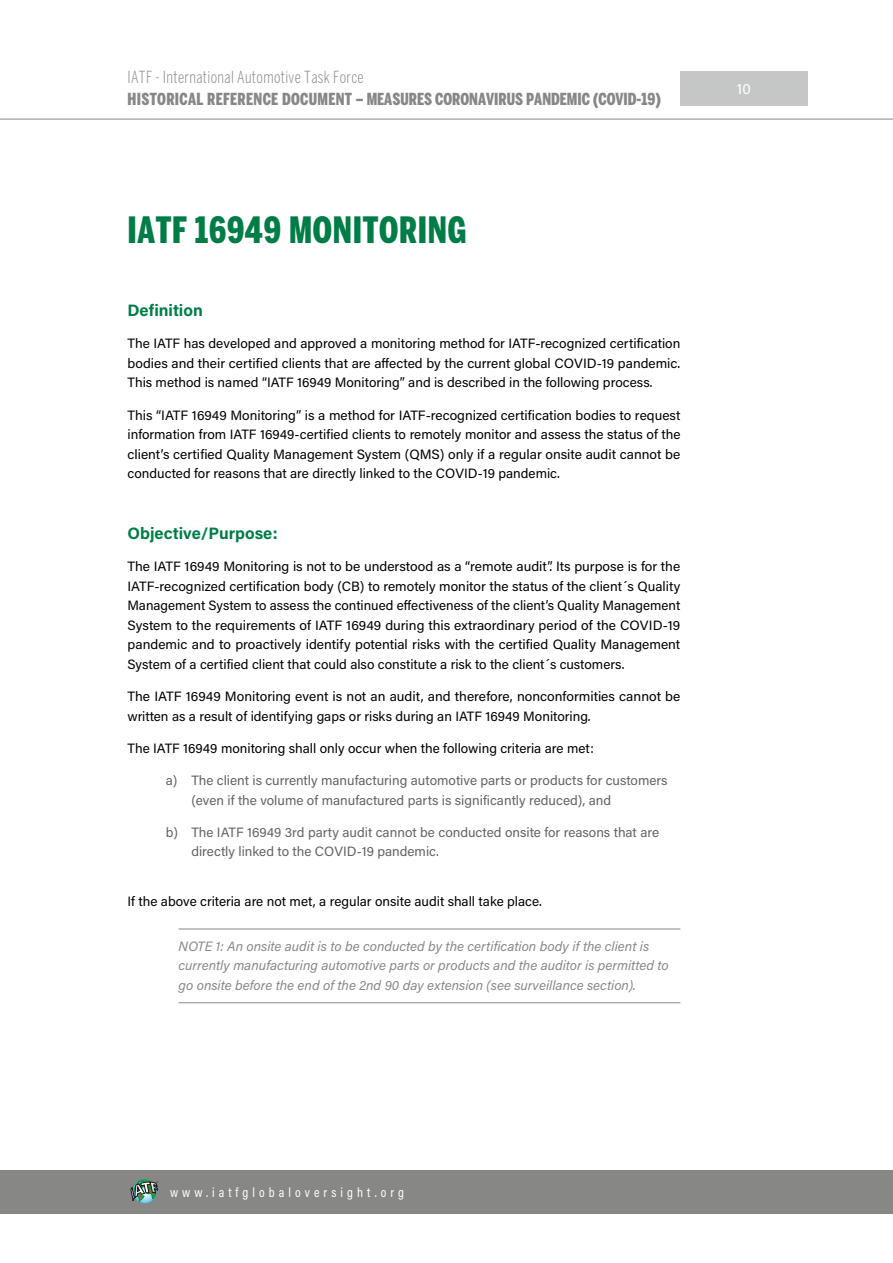
<style>
.page{position:relative;width:893px;height:1263px;background:#fff}
.page>*{position:absolute;margin:0;border:0;box-sizing:border-box;transform-origin:0 0}
.t1{font:900 extra-condensed 36px "Benton Sans";letter-spacing:.02em;color:#007d47}
.t2{font:900 extra-condensed 16.5px "Benton Sans";color:#878786}
.t3{font:300 extra-condensed 16.5px "Benton Sans";letter-spacing:.02em;color:#878786}
.t4{font:700 16.5px "Acumin Pro";color:#007d47}
.t5{font:15px "Acumin Pro";color:#fff}
.t6{font:13.5px/19.5px "Acumin Pro";color:#000;text-align:justify}
.t7{font:13.5px/19.5px "Acumin Pro";color:#636362}
.t8{font:italic 13.5px/19.5px "Acumin Pro";color:#878786}
.t9{font:13.5px "Acumin Pro Cond";letter-spacing:.3em;color:#fff}
.t10{font:300 2.25px "Helvetica Neue";color:#000}
</style>
<div class="page">
<div style="left:0;top:1170px;width:893px;height:44px;background:#878786"></div>
<hr style="left:0;top:119px;width:893px;height:1px;background:#878786">
<div style="left:680px;top:71px;width:127px;height:34px;background:#c5c6c6"></div>
<svg style="left:131px;top:1179px;width:27px;height:24px"></svg>
<hr style="left:179px;top:928px;width:501px;height:1px;background:#878786">
<hr style="left:179px;top:1002px;width:501px;height:1px;background:#878786">
<p class="t3" style="left:128px;top:67px;width:238px">IATF - International Automotive Task Force</p>
<p class="t2" style="left:128px;top:90px;width:535px">HISTORICAL REFERENCE DOCUMENT – MEASURES CORONAVIRUS PANDEMIC (COVID-19)</p>
<h1 class="t1" style="left:128px;top:209px;width:341px">IATF 16949 MONITORING</h1>
<p class="t4" style="left:128px;top:299px;width:77px">Definition</p>
<p class="t6" style="left:128px;top:333px;width:554px">The IATF has developed and approved a monitoring method for IATF-recognized certification bodies and their certified clients that are affected by the current global COVID-19 pandemic.<br>This method is named “IATF 16949 Monitoring” and is described in the following process.</p>
<p class="t6" style="left:128px;top:405px;width:554px">This “IATF 16949 Monitoring” is a method for IATF-recognized certification bodies to request information from IATF 16949-certified clients to remotely monitor and assess the status of the client’s certified Quality Management System (QMS) only if a regular onsite audit cannot be conducted for reasons that are directly linked to the COVID-19 pandemic.</p>
<p class="t4" style="left:128px;top:522px;width:152px">Objective/Purpose:</p>
<p class="t6" style="left:128px;top:556px;width:554px">The IATF 16949 Monitoring is not to be understood as a “remote audit”. Its purpose is for the IATF-recognized certification body (CB) to remotely monitor the status of the client´s Quality Management System to assess the continued effectiveness of the client’s Quality Management System to the requirements of IATF 16949 during this extraordinary period of the COVID-19 pandemic and to proactively identify potential risks with the certified Quality Management System of a certified client that could also constitute a risk to the client´s customers.</p>
<p class="t6" style="left:128px;top:686px;width:554px">The IATF 16949 Monitoring event is not an audit, and therefore, nonconformities cannot be written as a result of identifying gaps or risks during an IATF 16949 Monitoring.</p>
<p class="t6" style="left:128px;top:738px;width:468px">The IATF 16949 monitoring shall only occur when the following criteria are met:</p>
<p class="t7" style="left:191px;top:770px;width:478px;text-indent:-26px">a) The client is currently manufacturing automotive parts or products for customers (even if the volume of manufactured parts is significantly reduced), and</p>
<p class="t7" style="left:191px;top:822px;width:469px;text-indent:-26px">b) The IATF 16949 3rd party audit cannot be conducted onsite for reasons that are directly linked to the COVID-19 pandemic.</p>
<p class="t6" style="left:128px;top:890px;width:416px">If the above criteria are not met, a regular onsite audit shall take place.</p>
<p class="t8" style="left:179px;top:935px;width:492px">NOTE 1: An onsite audit is to be conducted by the certification body if the client is currently manufacturing automotive parts or products and the auditor is permitted to go onsite before the end of the 2nd 90 day extension (see surveillance section).</p>
<p class="t5" style="left:737px;top:78px;width:15px">10</p>
<p class="t10" style="left:157px;top:1180px;width:3px">®</p>
<p class="t9" style="left:170px;top:1183px;width:235px">www.iatfglobaloversight.org</p>
</div>
